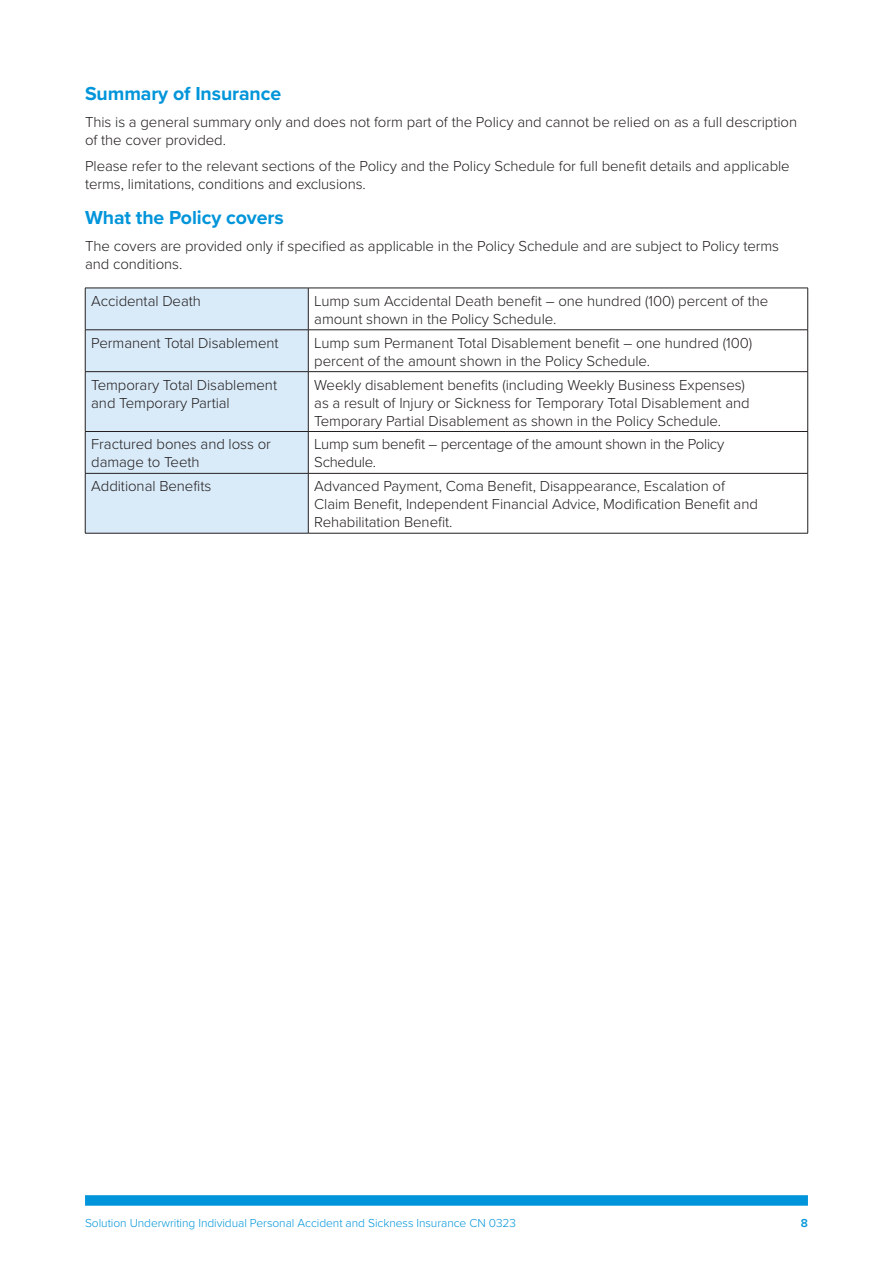
<style>
.page{position:relative;width:893px;height:1263px;background:#fff}
.page>*{position:absolute;margin:0;border:0;box-sizing:border-box;transform-origin:0 0}
.Heading{font:700 19.5px "Proxima Nova";letter-spacing:-.005em;color:#0095da}
.body_text{font:300 15px/18px "Proxima Nova";letter-spacing:-.005em;color:#221e1f}
.t1{font:300 12px "Proxima Nova";letter-spacing:-.005em;color:#0095da}
.t2{font:600 12px "Proxima Nova";color:#0095da}
</style>
<div class="page">
<div style="left:85px;top:1195px;width:723px;height:11px;background:#0095da"></div>
<div style="left:86px;top:289px;width:222px;height:244px;background:#d9eaf8"></div>
<svg style="left:309px;top:329px;width:498px;height:204px"></svg>
<hr style="left:308px;top:288px;width:500px;height:1px;background:#231f20">
<hr style="left:308px;top:330px;width:500px;height:1px;background:#231f20">
<hr style="left:308px;top:371px;width:500px;height:1px;background:#231f20">
<hr style="left:308px;top:431px;width:500px;height:1px;background:#231f20">
<hr style="left:308px;top:473px;width:500px;height:1px;background:#231f20">
<hr style="left:308px;top:533px;width:500px;height:1px;background:#231f20">
<hr style="left:85px;top:288px;width:223px;height:1px;background:#231f20">
<hr style="left:85px;top:288px;width:1px;height:42px;background:#231f20">
<hr style="left:308px;top:288px;width:1px;height:42px;background:#231f20">
<hr style="left:85px;top:330px;width:1px;height:41px;background:#231f20">
<hr style="left:308px;top:330px;width:1px;height:41px;background:#231f20">
<hr style="left:85px;top:372px;width:1px;height:59px;background:#231f20">
<hr style="left:308px;top:372px;width:1px;height:59px;background:#231f20">
<hr style="left:85px;top:432px;width:1px;height:41px;background:#231f20">
<hr style="left:308px;top:432px;width:1px;height:41px;background:#231f20">
<hr style="left:85px;top:473px;width:1px;height:60px;background:#231f20">
<hr style="left:308px;top:473px;width:1px;height:60px;background:#231f20">
<hr style="left:85px;top:330px;width:223px;height:1px;background:#231f20">
<hr style="left:85px;top:371px;width:223px;height:1px;background:#231f20">
<hr style="left:85px;top:431px;width:223px;height:1px;background:#231f20">
<hr style="left:807px;top:288px;width:1px;height:42px;background:#231f20">
<hr style="left:807px;top:330px;width:1px;height:41px;background:#231f20">
<hr style="left:807px;top:372px;width:1px;height:59px;background:#231f20">
<hr style="left:807px;top:432px;width:1px;height:41px;background:#231f20">
<hr style="left:85px;top:473px;width:223px;height:1px;background:#231f20">
<hr style="left:807px;top:473px;width:1px;height:60px;background:#231f20">
<hr style="left:85px;top:533px;width:223px;height:1px;background:#231f20">
<p class="Heading" style="left:85px;top:79px;width:198px">Summary of Insurance</p>
<p class="body_text" style="left:85px;top:112px;width:714px">This is a general summary only and does not form part of the Policy and cannot be relied on as a full description of the cover provided.</p>
<p class="body_text" style="left:85px;top:157px;width:706px">Please refer to the relevant sections of the Policy and the Policy Schedule for full benefit details and applicable terms, limitations, conditions and exclusions.</p>
<p class="Heading" style="left:85px;top:203px;width:200px">What the Policy covers</p>
<p class="body_text" style="left:85px;top:236px;width:696px">The covers are provided only if specified as applicable in the Policy Schedule and are subject to Policy terms and conditions.</p>
<p class="body_text" style="left:91px;top:291px;width:111px">Accidental Death</p>
<p class="body_text" style="left:314px;top:291px;width:455px">Lump sum Accidental Death benefit – one hundred (100) percent of the amount shown in the Policy Schedule.</p>
<p class="body_text" style="left:91px;top:333px;width:189px">Permanent Total Disablement</p>
<p class="body_text" style="left:314px;top:333px;width:439px">Lump sum Permanent Total Disablement benefit – one hundred (100) percent of the amount shown in the Policy Schedule.</p>
<p class="body_text" style="left:91px;top:375px;width:187px">Temporary Total Disablement and Temporary Partial</p>
<p class="body_text" style="left:314px;top:375px;width:437px">Weekly disablement benefits (including Weekly Business Expenses) as a result of Injury or Sickness for Temporary Total Disablement and<br>Temporary Partial Disablement as shown in the Policy Schedule.</p>
<p class="body_text" style="left:91px;top:434px;width:181px">Fractured bones and loss or damage to Teeth</p>
<p class="body_text" style="left:314px;top:434px;width:411px">Lump sum benefit – percentage of the amount shown in the Policy<br>Schedule.</p>
<p class="body_text" style="left:91px;top:476px;width:122px">Additional Benefits</p>
<p class="body_text" style="left:314px;top:476px;width:445px">Advanced Payment, Coma Benefit, Disappearance, Escalation of<br>Claim Benefit, Independent Financial Advice, Modification Benefit and<br>Rehabilitation Benefit.</p>
<p class="t1" style="left:85px;top:1214px;width:432px">Solution Underwriting Individual Personal Accident and Sickness Insurance CN 0323</p>
<p class="t2" style="left:801px;top:1214px;width:9px">8</p>
</div>
